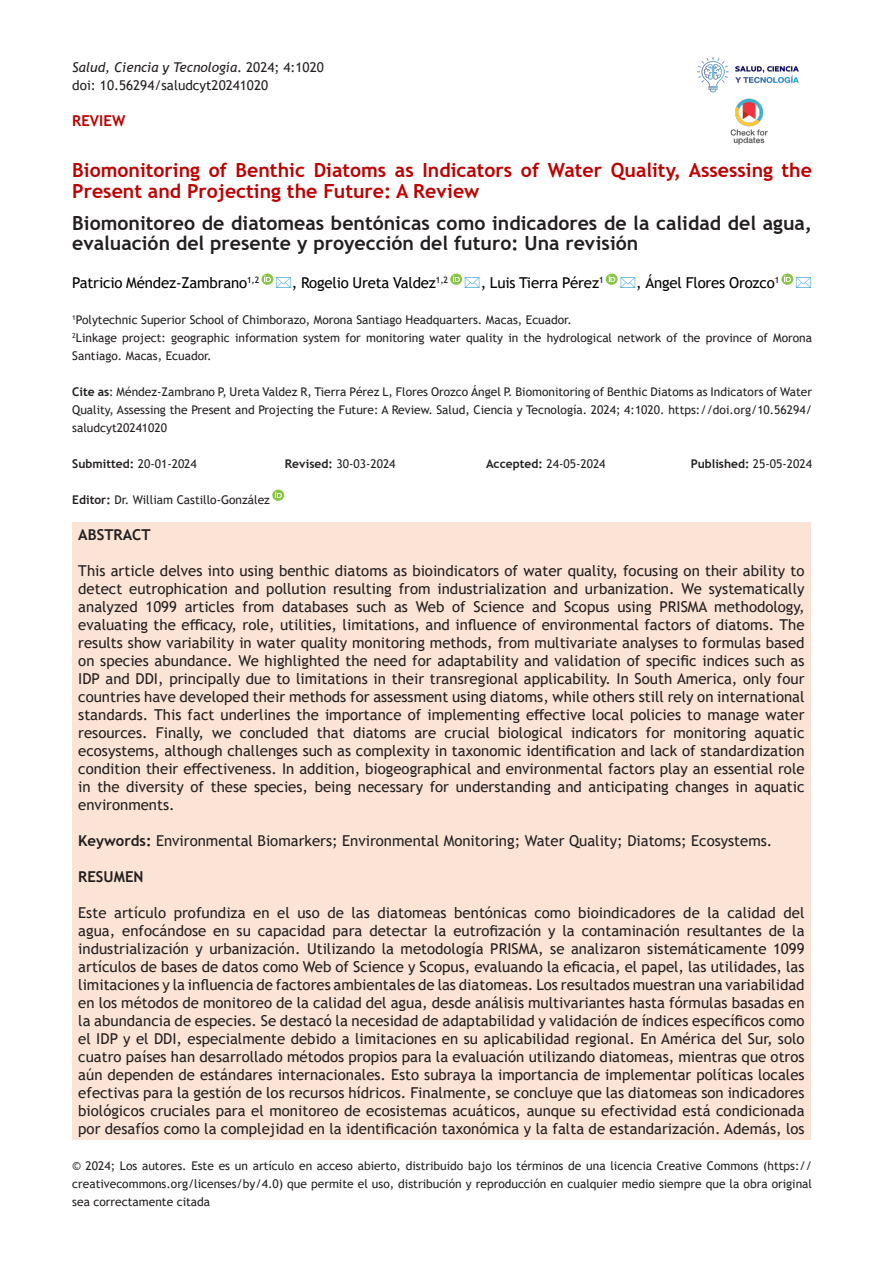
<style>
.page{position:relative;width:893px;height:1263px;background:#fff}
.page>*{position:absolute;margin:0;border:0;box-sizing:border-box;transform-origin:0 0}
.t1{font:700 19.5px/19.5px "Trebuchet MS";color:#231f20}
.t2{font:700 19.5px/21px "Trebuchet MS";color:#be0000}
.t3{font:15px/18px "Trebuchet MS";color:#231f20;text-align:justify}
.t4{font:15px "Trebuchet MS";letter-spacing:-.01em;color:#000}
.t5{font:700 15px "Trebuchet MS";color:#231f20}
.t6{font:700 15px "Trebuchet MS";color:#be0000}
.t7{font:italic 13.5px "Trebuchet MS";color:#231f20}
.t8{font:13.5px "Trebuchet MS";color:#231f20}
.t9{font:12px/18px "Trebuchet MS";color:#231f20;text-align:justify}
.t10{font:700 12px "Trebuchet MS";color:#231f20}
.s1{font-style:normal}
.s2{font-weight:700}
.s3{font-weight:400}
</style>
<div class="page">
<img style="left:697px;top:57px;width:102px;height:36px">
<img style="left:730px;top:98px;width:38px;height:47px">
<div style="left:72px;top:522px;width:739px;height:618px;background:#fbe4d5"></div>
<svg style="left:272px;top:490px;width:12px;height:11px"></svg>
<svg style="left:261px;top:274px;width:13px;height:11px"></svg>
<svg style="left:450px;top:274px;width:13px;height:11px"></svg>
<svg style="left:606px;top:274px;width:12px;height:11px"></svg>
<svg style="left:781px;top:274px;width:13px;height:11px"></svg>
<p class="t7" style="left:72px;top:59px;width:253px">Salud, Ciencia y Tecnología<span class="s1">. 2024; 4:1020</span></p>
<p class="t8" style="left:72px;top:77px;width:197px">doi: 10.56294/saludcyt20241020</p>
<p class="t6" style="left:72px;top:111px;width:54px">REVIEW</p>
<p class="t2" style="left:72px;top:159px;width:741px">Biomonitoring of Benthic Diatoms as Indicators of Water Quality, Assessing the<br>Present and Projecting the Future: A Review</p>
<p class="t1" style="left:72px;top:214px;width:741px">Biomonitoreo de diatomeas bentónicas como indicadores de la calidad del agua, evaluación del presente y proyección del futuro: Una revisión</p>
<p class="t4" style="left:72px;top:273px;width:189px">Patricio Méndez-Zambrano<sup>1,2</sup></p>
<p class="t4" style="left:292px;top:273px;width:158px">, Rogelio Ureta Valdez<sup>1,2</sup></p>
<p class="t4" style="left:481px;top:273px;width:124px">, Luis Tierra Pérez<sup>1</sup></p>
<p class="t4" style="left:636px;top:273px;width:145px">, Ángel Flores Orozco<sup>1</sup></p>
<p class="t9" style="left:72px;top:311px;width:501px"><sup>1</sup>Polytechnic Superior School of Chimborazo, Morona Santiago Headquarters. Macas, Ecuador.</p>
<p class="t9" style="left:72px;top:329px;width:741px"><sup>2</sup>Linkage project: geographic information system for monitoring water quality in the hydrological network of the province of Morona<br>Santiago. Macas, Ecuador.</p>
<p class="t9" style="left:72px;top:383px;width:741px"><span class="s2">Cite as</span>: Méndez-Zambrano P, Ureta Valdez R, Tierra Pérez L, Flores Orozco Ángel P. Biomonitoring of Benthic Diatoms as Indicators of Water Quality, Assessing the Present and Projecting the Future: A Review. Salud, Ciencia y Tecnología. 2024; 4:1020. https://doi.org/10.56294/ saludcyt20241020</p>
<p class="t10" style="left:72px;top:456px;width:126px">Submitted: <span class="s3">20-01-2024</span></p>
<p class="t9" style="left:285px;top:455px;width:112px"><span class="s2">Revised:</span> 30-03-2024</p>
<p class="t9" style="left:486px;top:455px;width:121px"><span class="s2">Accepted:</span> 24-05-2024</p>
<p class="t10" style="left:691px;top:456px;width:123px">Published: <span class="s3">25-05-2024</span></p>
<p class="t9" style="left:72px;top:491px;width:199px"><span class="s2">Editor:</span> Dr. William Castillo-González</p>
<p class="t5" style="left:78px;top:525px;width:74px">ABSTRACT</p>
<p class="t3" style="left:78px;top:562px;width:728px">This article delves into using benthic diatoms as bioindicators of water quality, focusing on their ability to detect eutrophication and pollution resulting from industrialization and urbanization. We systematically analyzed 1099 articles from databases such as Web of Science and Scopus using PRISMA methodology, evaluating the efficacy, role, utilities, limitations, and influence of environmental factors of diatoms. The results show variability in water quality monitoring methods, from multivariate analyses to formulas based on species abundance. We highlighted the need for adaptability and validation of specific indices such as IDP and DDI, principally due to limitations in their transregional applicability. In South America, only four countries have developed their methods for assessment using diatoms, while others still rely on international standards. This fact underlines the importance of implementing effective local policies to manage water resources. Finally, we concluded that diatoms are crucial biological indicators for monitoring aquatic ecosystems, although challenges such as complexity in taxonomic identification and lack of standardization condition their effectiveness. In addition, biogeographical and environmental factors play an essential role in the diversity of these species, being necessary for understanding and anticipating changes in aquatic environments.</p>
<p class="t3" style="left:78px;top:832px;width:696px"><span class="s2">Keywords:</span> Environmental Biomarkers; Environmental Monitoring; Water Quality; Diatoms; Ecosystems.</p>
<p class="t5" style="left:78px;top:867px;width:67px">RESUMEN</p>
<p class="t3" style="left:78px;top:904px;width:728px">Este artículo profundiza en el uso de las diatomeas bentónicas como bioindicadores de la calidad del agua, enfocándose en su capacidad para detectar la eutrofización y la contaminación resultantes de la industrialización y urbanización. Utilizando la metodología PRISMA, se analizaron sistemáticamente 1099 artículos de bases de datos como Web of Science y Scopus, evaluando la eficacia, el papel, las utilidades, las limitaciones y la influencia de factores ambientales de las diatomeas. Los resultados muestran una variabilidad en los métodos de monitoreo de la calidad del agua, desde análisis multivariantes hasta fórmulas basadas en la abundancia de especies. Se destacó la necesidad de adaptabilidad y validación de índices específicos como el IDP y el DDI, especialmente debido a limitaciones en su aplicabilidad regional. En América del Sur, solo cuatro países han desarrollado métodos propios para la evaluación utilizando diatomeas, mientras que otros aún dependen de estándares internacionales. Esto subraya la importancia de implementar políticas locales efectivas para la gestión de los recursos hídricos. Finalmente, se concluye que las diatomeas son indicadores biológicos cruciales para el monitoreo de ecosistemas acuáticos, aunque su efectividad está condicionada por desafíos como la complejidad en la identificación taxonómica y la falta de estandarización. Además, los</p>
<p class="t9" style="left:72px;top:1157px;width:741px">© 2024; Los autores. Este es un artículo en acceso abierto, distribuido bajo los términos de una licencia Creative Commons (https:// creativecommons.org/licenses/by/4.0) que permite el uso, distribución y reproducción en cualquier medio siempre que la obra original sea correctamente citada</p>
</div>
